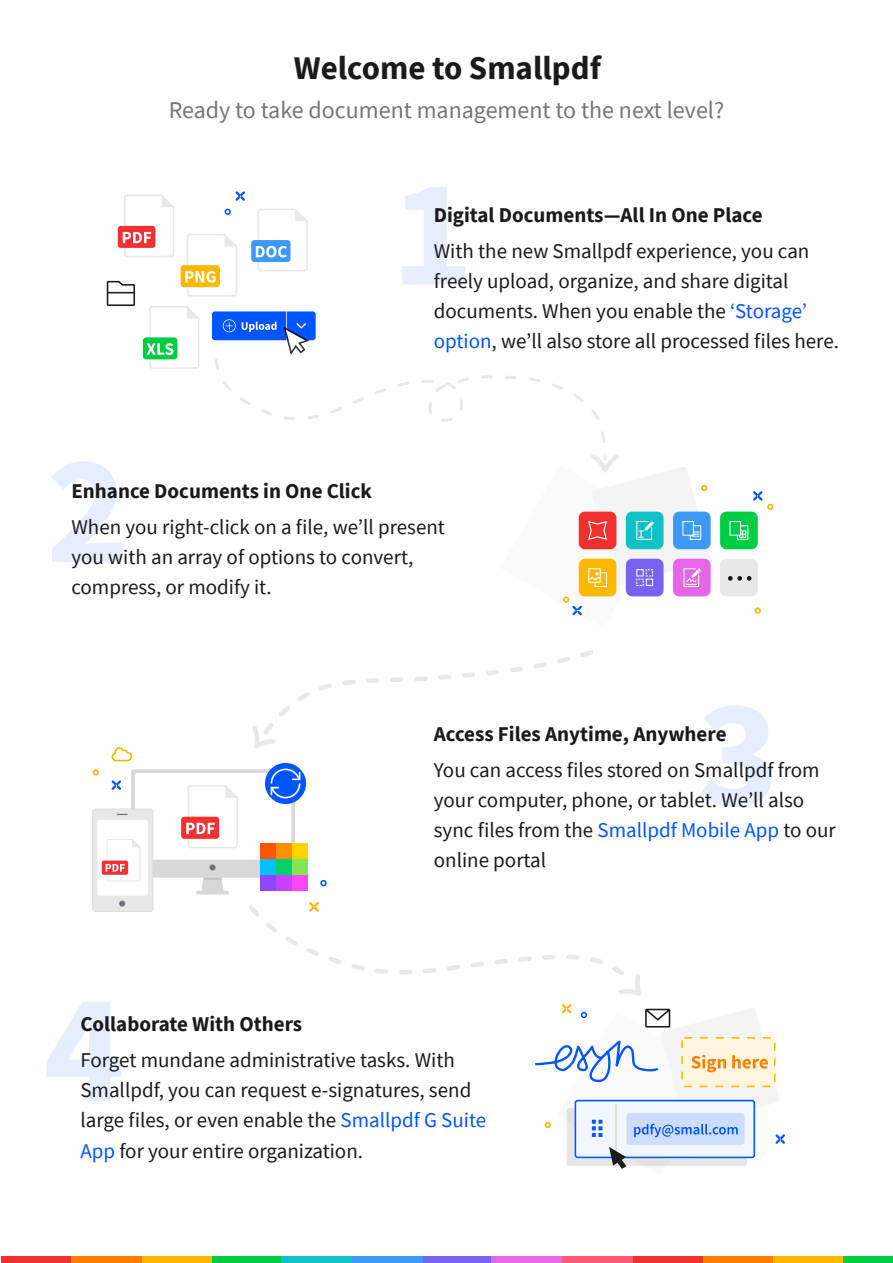
<style>
.page{position:relative;width:893px;height:1263px;background:#fff}
.page>*{position:absolute;margin:0;border:0;box-sizing:border-box;transform-origin:0 0}
.t1{font:700 33px "Source Sans Pro";color:#1a1a1a}
.t2{font:24px "Source Sans Pro";color:#757575}
.t3{font:21px/30px "Source Sans Pro";color:#1a1a1a}
.t4{font:700 21px "Source Sans Pro";color:#1a1a1a}
.s1{color:#05f}
</style>
<div class="page">
<svg style="left:51px;top:461px;width:70px;height:101px"></svg>
<svg style="left:402px;top:187px;width:63px;height:97px"></svg>
<div style="left:118px;top:226px;width:37px;height:22px;background:#f23030;border-radius:3px"></div>
<svg style="left:123px;top:194px;width:51px;height:63px"></svg>
<div style="left:181px;top:265px;width:39px;height:22px;background:#ffb700;border-radius:3px"></div>
<svg style="left:185px;top:234px;width:52px;height:63px"></svg>
<div style="left:251px;top:240px;width:39px;height:22px;background:#3d99f5;border-radius:3px"></div>
<svg style="left:256px;top:209px;width:52px;height:63px"></svg>
<div style="left:143px;top:337px;width:34px;height:22px;background:#0c4;border-radius:3px"></div>
<svg style="left:146px;top:306px;width:54px;height:63px"></svg>
<svg style="left:225px;top:209px;width:6px;height:6px"></svg>
<svg style="left:107px;top:281px;width:28px;height:25px"></svg>
<svg style="left:235px;top:191px;width:10px;height:10px"></svg>
<svg style="left:755px;top:607px;width:6px;height:7px"></svg>
<svg style="left:753px;top:491px;width:20px;height:19px"></svg>
<div style="left:720px;top:512px;width:38px;height:37px;background:#0c4;border-radius:6px"></div>
<svg style="left:729px;top:521px;width:19px;height:19px"></svg>
<div style="left:720px;top:559px;width:38px;height:37px;background:#e8e8e8;border-radius:6px"></div>
<svg style="left:728px;top:576px;width:23px;height:5px"></svg>
<svg style="left:212px;top:311px;width:499px;height:305px"></svg>
<svg style="left:46px;top:650px;width:739px;height:519px"></svg>
<div style="left:1px;top:1257px;width:71px;height:6px;background:#f23030"></div>
<div style="left:211px;top:1257px;width:71px;height:6px;background:#0c4"></div>
<div style="left:423px;top:1257px;width:69px;height:6px;background:#7961f2"></div>
<div style="left:633px;top:1257px;width:70px;height:6px;background:#f23030"></div>
<div style="left:843px;top:1257px;width:50px;height:6px;background:#0c4"></div>
<div style="left:72px;top:1257px;width:70px;height:6px;background:#ff8000"></div>
<div style="left:703px;top:1257px;width:71px;height:6px;background:#ff8000"></div>
<div style="left:282px;top:1257px;width:70px;height:6px;background:#0fc0c5"></div>
<div style="left:492px;top:1257px;width:70px;height:6px;background:#e667e6"></div>
<div style="left:142px;top:1257px;width:69px;height:6px;background:#ffb700"></div>
<div style="left:774px;top:1257px;width:69px;height:6px;background:#ffb700"></div>
<div style="left:352px;top:1257px;width:71px;height:6px;background:#3d99f5"></div>
<div style="left:562px;top:1257px;width:71px;height:6px;background:#ff5975"></div>
<h1 class="t1" style="left:294px;top:45px;width:309px">Welcome to Smallpdf</h1>
<p class="t2" style="left:169px;top:94px;width:557px">Ready to take document management to the next level?</p>
<p class="t4" style="left:434px;top:200px;width:330px">Digital Documents—All In One Place</p>
<p class="t4" style="left:71px;top:476px;width:302px">Enhance Documents in One Click</p>
<p class="t3" style="left:434px;top:236px;width:407px">With the new Smallpdf experience, you can freely upload, organize, and share digital documents. When you enable the <span class="s1">‘Storage’ option</span>, we’ll also store all processed files here.</p>
<p class="t3" style="left:71px;top:512px;width:375px">When you right-click on a file, we’ll present you with an array of options to convert, compress, or modify it.</p>
<p class="t4" style="left:434px;top:720px;width:294px">Access Files Anytime, Anywhere</p>
<p class="t4" style="left:80px;top:1010px;width:223px">Collaborate With Others</p>
<p class="t3" style="left:434px;top:755px;width:404px">You can access files stored on Smallpdf from your computer, phone, or tablet. We’ll also sync files from the <span class="s1">Smallpdf Mobile App</span> to our online portal</p>
<p class="t3" style="left:80px;top:1045px;width:407px">Forget mundane administrative tasks. With Smallpdf, you can request e-signatures, send large files, or even enable the <span class="s1">Smallpdf G Suite App</span> for your entire organization.</p>
</div>
